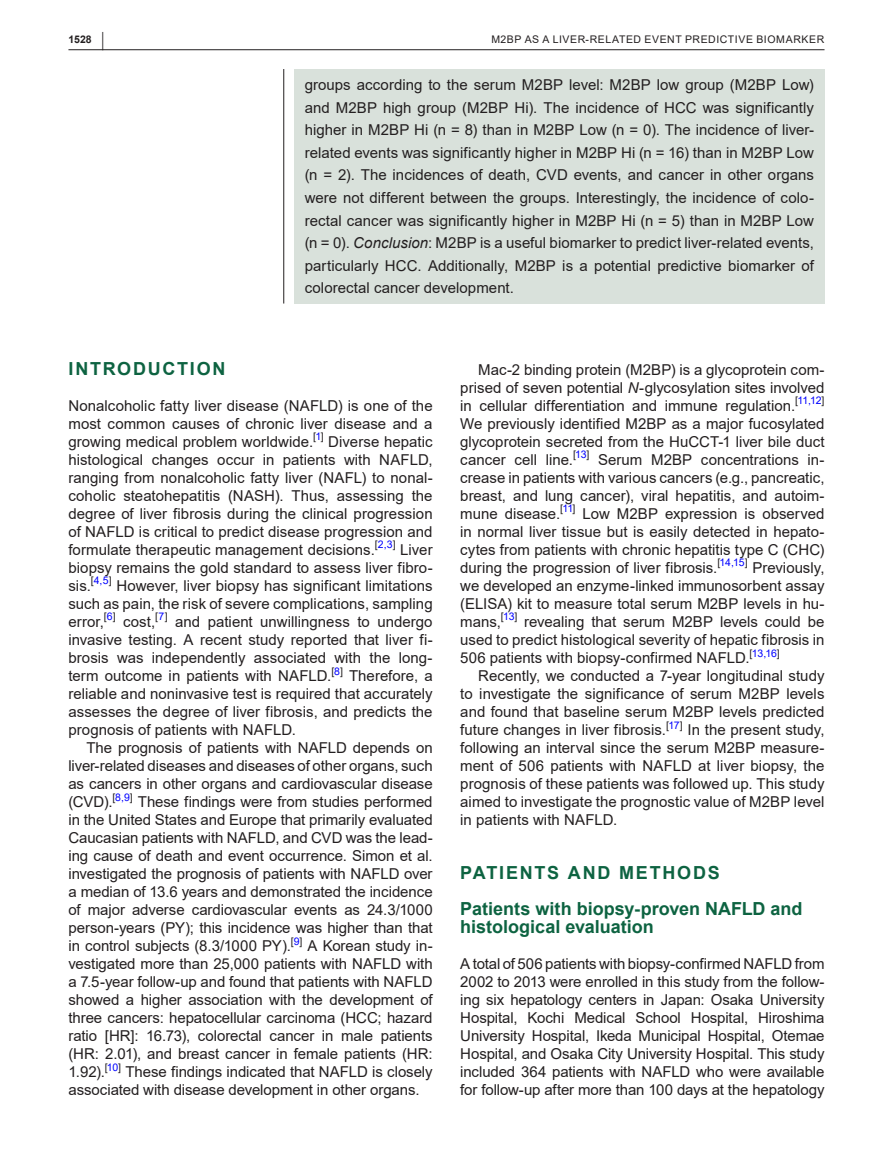
<style>
.page{position:relative;width:893px;height:1174px;background:#fff}
.page>*{position:absolute;margin:0;border:0;box-sizing:border-box;transform-origin:0 0}
.t1{font:700 18px/36px "Arial";letter-spacing:.005em;color:#0d6341}
.t2{font:700 18px "Arial";letter-spacing:.095em;color:#0d6341}
.t3{font:15px/18px "Arial";color:#231f20;text-align:justify}
.t4{font:10.5px "Arial";letter-spacing:.05em;color:#231f20}
.t5{font:10.5px "Arial";letter-spacing:-.03em;color:#00f}
.t6{font:700 10.5px "Arial";color:#231f20}
.s1{font-size:19.5px}
.s2{font-style:italic}
.s3{color:#00f}
.s4{color:#231f20}
</style>
<div class="page">
<hr style="left:68px;top:49px;width:756px;height:1px;background:#231f20">
<div style="left:294px;top:69px;width:530px;height:234px;background:#d9e1db"></div>
<hr style="left:283px;top:69px;width:1px;height:234px;background:#231f20">
<p class="t6" style="left:68px;top:32px;width:37px">1528 <span class="s1">|</span></p>
<p class="t4" style="left:491px;top:32px;width:334px">M2BP AS A LIVER-RELATED EVENT PREDICTIVE BIOMARKER</p>
<p class="t3" style="left:305px;top:74px;width:511px;line-height:22.5px">groups according to the serum M2BP level: M2BP low group (M2BP Low) and M2BP high group (M2BP Hi). The incidence of HCC was significantly higher in M2BP Hi (n = 8) than in M2BP Low (n = 0). The incidence of liver&shy;related events was significantly higher in M2BP Hi (n = 16) than in M2BP Low (n = 2). The incidences of death, CVD events, and cancer in other organs were not different between the groups. Interestingly, the incidence of colo&shy;rectal cancer was significantly higher in M2BP Hi (n = 5) than in M2BP Low (n = 0). <span class="s2">Conclusion</span>: M2BP is a useful biomarker to predict liver-related events, particularly HCC. Additionally, M2BP is a potential predictive biomarker of colorectal cancer development.</p>
<p class="t2" style="left:68px;top:356px;width:159px">INTRODUCTION</p>
<p class="t3" style="left:68px;top:397px;width:366px">Nonalcoholic fatty liver disease (NAFLD) is one of the most common causes of chronic liver disease and a growing medical problem worldwide.</p>
<p class="t4" style="left:313px;top:429px;width:12px">[<span class="s3">1</span>]</p>
<p class="t3" style="left:68px;top:433px;width:366px;text-indent:260px">Diverse hepatic histological changes occur in patients with NAFLD, ranging from nonalcoholic fatty liver (NAFL) to nonal&shy;coholic steatohepatitis (NASH). Thus, assessing the degree of liver fibrosis during the clinical progression of NAFLD is critical to predict disease progression and formulate therapeutic management decisions.</p>
<p class="t5" style="left:375px;top:537px;width:22px"><span class="s4">[</span>2,3<span class="s4">]</span></p>
<p class="t3" style="left:68px;top:541px;width:366px;text-indent:332px">Liver biopsy remains the gold standard to assess liver fibro&shy;sis.</p>
<p class="t5" style="left:91px;top:573px;width:22px"><span class="s4">[</span>4,5<span class="s4">]</span></p>
<p class="t3" style="left:68px;top:577px;width:366px;text-indent:48px">However, liver biopsy has significant limitations such as pain, the risk of severe complications, sampling error,</p>
<p class="t4" style="left:104px;top:609px;width:13px">[<span class="s3">6</span>]</p>
<p class="t3" style="left:123px;top:613px;width:34px">cost,</p>
<p class="t4" style="left:155px;top:609px;width:14px">[<span class="s3">7</span>]</p>
<p class="t3" style="left:68px;top:613px;width:366px;text-indent:107px">and patient unwillingness to undergo invasive testing. A recent study reported that liver fi&shy;brosis was independently associated with the long&shy;term outcome in patients with NAFLD.</p>
<p class="t4" style="left:331px;top:663px;width:13px">[<span class="s3">8</span>]</p>
<p class="t3" style="left:68px;top:667px;width:366px;text-indent:281px">Therefore, a reliable and noninvasive test is required that accurately assesses the degree of liver fibrosis, and predicts the prognosis of patients with NAFLD.</p>
<p class="t3" style="left:68px;top:739px;width:366px;text-indent:18px">The prognosis of patients with NAFLD depends on liver-related diseases and diseases of other organs, such as cancers in other organs and cardiovascular disease (CVD).</p>
<p class="t5" style="left:112px;top:789px;width:22px"><span class="s4">[</span>8,9<span class="s4">]</span></p>
<p class="t3" style="left:68px;top:793px;width:366px;text-indent:69px">These findings were from studies performed in the United States and Europe that primarily evaluated Caucasian patients with NAFLD, and CVD was the lead&shy;ing cause of death and event occurrence. Simon et al. investigated the prognosis of patients with NAFLD over a median of 13.6 years and demonstrated the incidence of major adverse cardiovascular events as 24.3/1000 person-years (PY); this incidence was higher than that in control subjects (8.3/1000 PY).<sup>[</sup><sup>9</sup><sup>]</sup> A Korean study in&shy;vestigated more than 25,000 patients with NAFLD with a 7.5-year follow-up and found that patients with NAFLD showed a higher association with the development of three cancers: hepatocellular carcinoma (HCC; hazard ratio [HR]: 16.73), colorectal cancer in male patients (HR: 2.01), and breast cancer in female patients (HR:<br>1.92).</p>
<p class="t4" style="left:105px;top:1059px;width:18px">[<span class="s3">10</span>]</p>
<p class="t3" style="left:68px;top:1063px;width:366px;text-indent:57px">These findings indicated that NAFLD is closely associated with disease development in other organs.</p>
<p class="t3" style="left:460px;top:361px;width:366px;text-indent:18px">Mac-2 binding protein (M2BP) is a glycoprotein com&shy;prised of seven potential <span class="s2">N</span>-glycosylation sites involved in cellular differentiation and immune regulation.</p>
<p class="t5" style="left:795px;top:393px;width:31px"><span class="s4">[</span>11,12<span class="s4">]</span></p>
<p class="t3" style="left:460px;top:415px;width:366px">We previously identified M2BP as a major fucosylated glycoprotein secreted from the HuCCT-1 liver bile duct cancer cell line.</p>
<p class="t4" style="left:573px;top:447px;width:18px">[<span class="s3">13</span>]</p>
<p class="t3" style="left:460px;top:451px;width:366px;text-indent:138px">Serum M2BP concentrations in&shy;crease in patients with various cancers (e.g., pancreatic, breast, and lung cancer), viral hepatitis, and autoim&shy;mune disease.</p>
<p class="t4" style="left:560px;top:501px;width:17px">[<span class="s3">11</span>]</p>
<p class="t3" style="left:460px;top:505px;width:366px;text-indent:122px">Low M2BP expression is observed in normal liver tissue but is easily detected in hepato&shy;cytes from patients with chronic hepatitis type C (CHC) during the progression of liver fibrosis.</p>
<p class="t5" style="left:717px;top:555px;width:32px"><span class="s4">[</span>14,15<span class="s4">]</span></p>
<p class="t3" style="left:460px;top:559px;width:366px;text-indent:292px">Previously, we developed an enzyme-linked immunosorbent assay (ELISA) kit to measure total serum M2BP levels in hu&shy;mans,</p>
<p class="t4" style="left:501px;top:609px;width:18px">[<span class="s3">13</span>]</p>
<p class="t3" style="left:460px;top:613px;width:366px;text-indent:64px">revealing that serum M2BP levels could be used to predict histological severity of hepatic fibrosis in 506 patients with biopsy-confirmed NAFLD.</p>
<p class="t5" style="left:750px;top:645px;width:32px"><span class="s4">[</span>13,16<span class="s4">]</span></p>
<p class="t3" style="left:460px;top:667px;width:366px;text-indent:18px">Recently, we conducted a 7-year longitudinal study to investigate the significance of serum M2BP levels and found that baseline serum M2BP levels predicted future changes in liver fibrosis.</p>
<p class="t4" style="left:666px;top:717px;width:18px">[<span class="s3">17</span>]</p>
<p class="t3" style="left:460px;top:721px;width:366px;text-indent:227px">In the present study, following an interval since the serum M2BP measure&shy;ment of 506 patients with NAFLD at liver biopsy, the prognosis of these patients was followed up. This study aimed to investigate the prognostic value of M2BP level in patients with NAFLD.</p>
<p class="t1" style="left:460px;top:855px;width:344px">PATIENTS AND METHODS<br>Patients with biopsy-proven NAFLD and</p>
<p class="t1" style="left:460px;top:909px;width:195px">histological evaluation</p>
<p class="t3" style="left:460px;top:955px;width:366px">A total of 506 patients with biopsy-confirmed NAFLD from 2002 to 2013 were enrolled in this study from the follow&shy;ing six hepatology centers in Japan: Osaka University Hospital, Kochi Medical School Hospital, Hiroshima University Hospital, Ikeda Municipal Hospital, Otemae Hospital, and Osaka City University Hospital. This study included 364 patients with NAFLD who were available for follow-up after more than 100 days at the hepatology</p>
</div>
